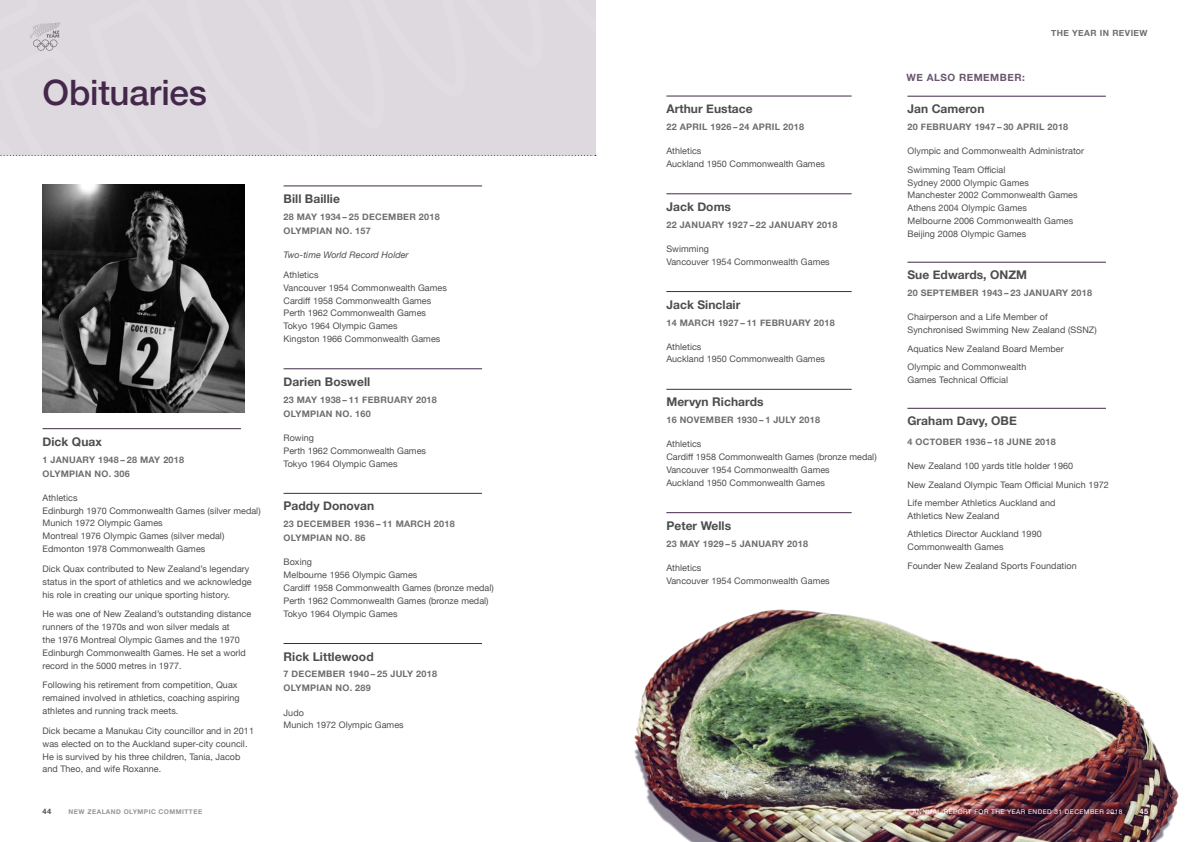
<style>
.page{position:relative;width:1191px;height:842px;background:#fff}
.page>*{position:absolute;margin:0;border:0;box-sizing:border-box;transform-origin:0 0}
.t1{font:500 35px "Helvetica Neue";letter-spacing:-.005em;color:#44284b}
.t2{font:700 12px "Helvetica Neue";letter-spacing:.005em;color:#4d4d4f}
.t3{font:700 10px "Helvetica Neue";letter-spacing:.05em;color:#6b5570}
.t4{font:9px/12.8px "Helvetica Neue";letter-spacing:.005em;color:#4d4d4f}
.t5{font:700 9px/14px "Helvetica Neue";letter-spacing:.03em;color:#6d6e71}
.t6{font:italic 9px "Helvetica Neue";letter-spacing:.005em;color:#4d4d4f}
.t7{font:700 8.5px "Helvetica Neue";letter-spacing:.05em;color:#6d6e71}
.t8{font:700 7.5px "Helvetica Neue";color:#4d4d4f}
.t9{font:700 7.5px "Helvetica Neue";color:#fff}
.t10{font:6.5px "Helvetica Neue";letter-spacing:.07em;color:#fff}
.t11{font:700 6.5px "Helvetica Neue";letter-spacing:.07em;color:#939598}
</style>
<div class="page">
<hr style="left:43px;top:428px;width:198px;height:1px;background:#44284b">
<hr style="left:283px;top:186px;width:199px;height:1px;background:#44284b">
<hr style="left:283px;top:369px;width:199px;height:1px;background:#44284b">
<hr style="left:283px;top:493px;width:199px;height:1px;background:#44284b">
<hr style="left:283px;top:643px;width:199px;height:1px;background:#44284b">
<img style="left:43px;top:184px;width:202px;height:229px">
<hr style="left:666px;top:96px;width:185px;height:1px;background:#44284b">
<hr style="left:666px;top:194px;width:185px;height:1px;background:#44284b">
<hr style="left:666px;top:291px;width:185px;height:1px;background:#44284b">
<hr style="left:666px;top:389px;width:185px;height:1px;background:#44284b">
<hr style="left:666px;top:512px;width:185px;height:1px;background:#44284b">
<hr style="left:907px;top:96px;width:199px;height:1px;background:#44284b">
<hr style="left:907px;top:262px;width:199px;height:1px;background:#44284b">
<hr style="left:907px;top:408px;width:199px;height:1px;background:#44284b">
<img style="left:634px;top:609px;width:545px;height:233px">
<div style="left:0;top:0;width:596px;height:156px;background:#ded9de"></div>
<h1 class="t1" style="left:43px;top:64px;width:166px">Obituaries</h1>
<h2 class="t2" style="left:43px;top:432px;width:61px">Dick Quax</h2>
<p class="t5" style="left:43px;top:453px;width:143px">1 JANUARY 1948 – 28 MAY 2018<br>OLYMPIAN NO. 306</p>
<p class="t4" style="left:43px;top:492px;width:220px">Athletics<br>Edinburgh 1970 Commonwealth Games (silver medal)<br>Munich 1972 Olympic Games<br>Montreal 1976 Olympic Games (silver medal)<br>Edmonton 1978 Commonwealth Games</p>
<p class="t4" style="left:43px;top:563px;width:211px">Dick Quax contributed to New Zealand’s legendary status in the sport of athletics and we acknowledge his role in creating our unique sporting history.</p>
<p class="t4" style="left:43px;top:608px;width:210px">He was one of New Zealand’s outstanding distance runners of the 1970s and won silver medals at<br>the 1976 Montreal Olympic Games and the 1970<br>Edinburgh Commonwealth Games. He set a world record in the 5000 metres in 1977.</p>
<p class="t4" style="left:43px;top:679px;width:199px">Following his retirement from competition, Quax remained involved in athletics, coaching aspiring athletes and running track meets.</p>
<p class="t4" style="left:43px;top:725px;width:213px">Dick became a Manukau City councillor and in 2011 was elected on to the Auckland super-city council.<br>He is survived by his three children, Tania, Jacob and Theo, and wife Roxanne.</p>
<h2 class="t2" style="left:283px;top:189px;width:58px">Bill Baillie</h2>
<p class="t5" style="left:283px;top:210px;width:158px">28 MAY 1934 – 25 DECEMBER 2018<br>OLYMPIAN NO. 157</p>
<p class="t6" style="left:283px;top:248px;width:127px">Two-time World Record Holder</p>
<p class="t4" style="left:283px;top:269px;width:165px">Athletics<br>Vancouver 1954 Commonwealth Games<br>Cardiff 1958 Commonwealth Games<br>Perth 1962 Commonwealth Games<br>Tokyo 1964 Olympic Games<br>Kingston 1966 Commonwealth Games</p>
<h2 class="t2" style="left:283px;top:372px;width:88px">Darien Boswell</h2>
<p class="t5" style="left:283px;top:393px;width:155px">23 MAY 1938 – 11 FEBRUARY 2018<br>OLYMPIAN NO. 160</p>
<p class="t4" style="left:283px;top:432px;width:144px">Rowing<br>Perth 1962 Commonwealth Games<br>Tokyo 1964 Olympic Games</p>
<h2 class="t2" style="left:283px;top:497px;width:92px">Paddy Donovan</h2>
<p class="t5" style="left:283px;top:517px;width:173px">23 DECEMBER 1936 – 11 MARCH 2018<br>OLYMPIAN NO. 86</p>
<p class="t4" style="left:283px;top:556px;width:212px">Boxing<br>Melbourne 1956 Olympic Games<br>Cardiff 1958 Commonwealth Games (bronze medal)<br>Perth 1962 Commonwealth Games (bronze medal)<br>Tokyo 1964 Olympic Games</p>
<h2 class="t2" style="left:283px;top:647px;width:92px">Rick Littlewood</h2>
<p class="t5" style="left:283px;top:667px;width:155px">7 DECEMBER 1940 – 25 JULY 2018<br>OLYMPIAN NO. 289</p>
<p class="t4" style="left:283px;top:706px;width:122px">Judo<br>Munich 1972 Olympic Games</p>
<h2 class="t2" style="left:666px;top:99px;width:88px">Arthur Eustace</h2>
<p class="t5" style="left:666px;top:120px;width:139px">22 APRIL 1926 – 24 APRIL 2018</p>
<p class="t4" style="left:666px;top:145px;width:160px">Athletics<br>Auckland 1950 Commonwealth Games</p>
<h2 class="t2" style="left:666px;top:197px;width:66px">Jack Doms</h2>
<p class="t5" style="left:666px;top:218px;width:173px">22 JANUARY 1927 – 22 JANUARY 2018</p>
<p class="t4" style="left:666px;top:243px;width:165px">Swimming<br>Vancouver 1954 Commonwealth Games</p>
<h2 class="t2" style="left:666px;top:295px;width:76px">Jack Sinclair</h2>
<p class="t5" style="left:666px;top:316px;width:170px">14 MARCH 1927 – 11 FEBRUARY 2018</p>
<p class="t4" style="left:666px;top:341px;width:160px">Athletics<br>Auckland 1950 Commonwealth Games</p>
<h2 class="t2" style="left:666px;top:393px;width:99px">Mervyn Richards</h2>
<p class="t5" style="left:666px;top:413px;width:155px">16 NOVEMBER 1930 – 1 JULY 2018</p>
<p class="t4" style="left:666px;top:438px;width:212px">Athletics<br>Cardiff 1958 Commonwealth Games (bronze medal)<br>Vancouver 1954 Commonwealth Games<br>Auckland 1950 Commonwealth Games</p>
<h2 class="t2" style="left:666px;top:516px;width:66px">Peter Wells</h2>
<p class="t5" style="left:666px;top:537px;width:143px">23 MAY 1929 – 5 JANUARY 2018</p>
<p class="t4" style="left:666px;top:562px;width:165px">Athletics<br>Vancouver 1954 Commonwealth Games</p>
<p class="t7" style="left:1051px;top:26px;width:98px">THE YEAR IN REVIEW</p>
<p class="t3" style="left:906px;top:69px;width:120px">WE ALSO REMEMBER:</p>
<h2 class="t2" style="left:907px;top:100px;width:79px">Jan Cameron</h2>
<p class="t5" style="left:907px;top:120px;width:162px">20 FEBRUARY 1947 – 30 APRIL 2018</p>
<p class="t4" style="left:907px;top:142px;width:178px;line-height:18.5px">Olympic and Commonwealth Administrator<br>Swimming Team Official</p>
<p class="t4" style="left:907px;top:176px;width:172px">Sydney 2000 Olympic Games<br>Manchester 2002 Commonwealth Games<br>Athens 2004 Olympic Games<br>Melbourne 2006 Commonwealth Games<br>Beijing 2008 Olympic Games</p>
<h2 class="t2" style="left:907px;top:266px;width:121px">Sue Edwards, ONZM</h2>
<p class="t5" style="left:907px;top:286px;width:186px">20 SEPTEMBER 1943 – 23 JANUARY 2018</p>
<p class="t4" style="left:907px;top:311px;width:191px">Chairperson and a Life Member of<br>Synchronised Swimming New Zealand (SSNZ)</p>
<p class="t4" style="left:907px;top:340px;width:158px;line-height:18.5px">Aquatics New Zealand Board Member<br>Olympic and Commonwealth</p>
<p class="t4" style="left:907px;top:374px;width:102px">Games Technical Official</p>
<h2 class="t2" style="left:907px;top:412px;width:111px">Graham Davy, OBE</h2>
<p class="t5" style="left:907px;top:435px;width:150px">4 OCTOBER 1936 – 18 JUNE 2018</p>
<p class="t4" style="left:907px;top:457px;width:203px;line-height:18.5px">New Zealand 100 yards title holder 1960<br>New Zealand Olympic Team Official Munich 1972<br>Life member Athletics Auckland and</p>
<p class="t4" style="left:907px;top:507px;width:136px;line-height:18.5px">Athletics New Zealand<br>Athletics Director Auckland 1990</p>
<p class="t4" style="left:907px;top:538px;width:171px;line-height:18.5px">Commonwealth Games<br>Founder New Zealand Sports Foundation</p>
<p class="t8" style="left:43px;top:805px;width:10px">44</p>
<p class="t11" style="left:69px;top:806px;width:135px">NEW ZEALAND OLYMPIC COMMITTEE</p>
<p class="t10" style="left:912px;top:807px;width:211px">ANNUAL REPORT FOR THE YEAR ENDED 31 DECEMBER 2018</p>
<p class="t9" style="left:1139px;top:805px;width:10px">45</p>
</div>
